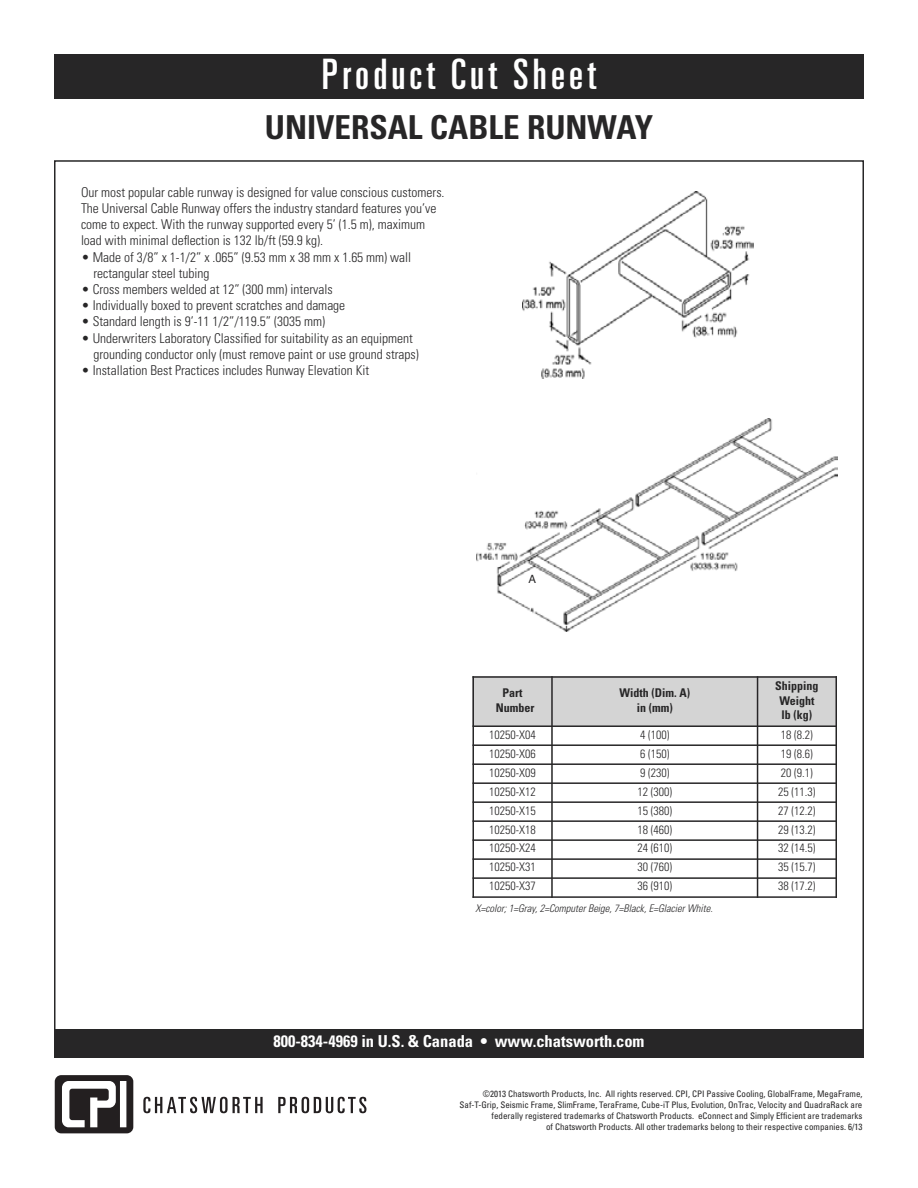
<style>
.page{position:relative;width:918px;height:1188px;background:#fff}
.page>*{position:absolute;margin:0;border:0;box-sizing:border-box;transform-origin:0 0}
.t1{font:ultra-condensed 42px "Univers LT Std";letter-spacing:.1em;color:#fff}
.t2{font:700 condensed 33px "Univers LT Std";color:#272627}
.t3{font:700 condensed 16.5px "Univers LT Std";color:#fff}
.t4{font:300 condensed 13.5px/16.2px "Univers LT Std";color:#272627}
.t5{font:300 condensed 12px "Univers LT Std";color:#272627}
.t6{font:700 condensed 12px/14.4px "Univers LT Std";color:#272627;text-align:center}
.t7{font:11.4px "Helvetica";color:#272627}
.t8{font:italic 300 condensed 10.5px "Univers LT Std";color:#272627}
.t9{font:condensed 9px/10.8px "Univers LT Std";color:#272627;text-align:right}
</style>
<div class="page">
<div style="left:54px;top:54px;width:810px;height:45px;background:#272627"></div>
<svg style="left:55px;top:1075px;width:78px;height:58px"></svg>
<svg style="left:143px;top:1097px;width:120px;height:16px"></svg>
<svg style="left:278px;top:1097px;width:88px;height:16px"></svg>
<div style="left:54px;top:1029px;width:810px;height:28px;background:#272627"></div>
<div style="left:472px;top:676px;width:80px;height:50px;background:#d4d4d4"></div>
<div style="left:552px;top:676px;width:206px;height:50px;background:#d4d4d4"></div>
<div style="left:758px;top:676px;width:79px;height:50px;background:#d4d4d4"></div>
<hr style="left:472px;top:676px;width:2px;height:222px;background:#272627">
<hr style="left:551px;top:676px;width:2px;height:222px;background:#272627">
<hr style="left:757px;top:676px;width:1px;height:222px;background:#272627">
<hr style="left:836px;top:676px;width:1px;height:222px;background:#272627">
<hr style="left:472px;top:676px;width:365px;height:2px;background:#272627">
<hr style="left:472px;top:725px;width:365px;height:2px;background:#272627">
<hr style="left:472px;top:744px;width:365px;height:2px;background:#272627">
<hr style="left:472px;top:763px;width:365px;height:2px;background:#272627">
<hr style="left:472px;top:782px;width:365px;height:2px;background:#272627">
<hr style="left:472px;top:801px;width:365px;height:2px;background:#272627">
<hr style="left:472px;top:820px;width:365px;height:2px;background:#272627">
<hr style="left:472px;top:839px;width:365px;height:2px;background:#272627">
<hr style="left:472px;top:858px;width:365px;height:2px;background:#272627">
<hr style="left:472px;top:877px;width:365px;height:2px;background:#272627">
<hr style="left:472px;top:896px;width:365px;height:2px;background:#272627">
<img style="left:477px;top:419px;width:361px;height:213px">
<img style="left:523px;top:191px;width:230px;height:187px">
<div style="left:528px;top:575px;width:9px;height:9px;background:#fff"></div>
<h1 class="t1" style="left:322px;top:59px;width:276px">Product Cut Sheet</h1>
<h2 class="t2" style="left:265px;top:115px;width:390px">UNIVERSAL CABLE RUNWAY</h2>
<p class="t4" style="left:81px;top:185px;width:365px">Our most popular cable runway is designed for value conscious customers.<br>The Universal Cable Runway offers the industry standard features you’ve come to expect. With the runway supported every 5’ (1.5 m), maximum load with minimal deflection is 132 lb/ft (59.9 kg).</p>
<p class="t4" style="left:93px;top:250px;width:319px;text-indent:-12px">• Made of 3/8” x 1-1/2” x .065” (9.53 mm x 38 mm x 1.65 mm) wall rectangular steel tubing</p>
<p class="t4" style="left:82px;top:282px;width:253px">• Cross members welded at 12” (300 mm) intervals</p>
<p class="t4" style="left:82px;top:299px;width:265px">• Individually boxed to prevent scratches and damage</p>
<p class="t4" style="left:82px;top:315px;width:245px">• Standard length is 9’-11 1/2”/119.5” (3035 mm)</p>
<p class="t4" style="left:93px;top:331px;width:327px;text-indent:-12px">• Underwriters Laboratory Classified for suitability as an equipment grounding conductor only (must remove paint or use ground straps)</p>
<p class="t4" style="left:82px;top:363px;width:289px">• Installation Best Practices includes Runway Elevation Kit</p>
<p class="t7" style="left:528px;top:573px;width:9px">A</p>
<p class="t6" style="left:496px;top:687px;width:40px">Part<br>Number</p>
<p class="t6" style="left:619px;top:687px;width:72px">Width (Dim. A) in (mm)</p>
<p class="t6" style="left:775px;top:680px;width:45px">Shipping<br>Weight lb (kg)</p>
<p class="t5" style="left:489px;top:730px;width:48px">10250-X04</p>
<p class="t5" style="left:640px;top:730px;width:31px">4 (100)</p>
<p class="t5" style="left:781px;top:730px;width:33px">18 (8.2)</p>
<p class="t5" style="left:489px;top:749px;width:48px">10250-X06</p>
<p class="t5" style="left:640px;top:749px;width:31px">6 (150)</p>
<p class="t5" style="left:781px;top:749px;width:33px">19 (8.6)</p>
<p class="t5" style="left:489px;top:768px;width:48px">10250-X09</p>
<p class="t5" style="left:640px;top:768px;width:31px">9 (230)</p>
<p class="t5" style="left:781px;top:768px;width:33px">20 (9.1)</p>
<p class="t5" style="left:489px;top:787px;width:48px">10250-X12</p>
<p class="t5" style="left:637px;top:787px;width:36px">12 (300)</p>
<p class="t5" style="left:778px;top:787px;width:39px">25 (11.3)</p>
<p class="t5" style="left:489px;top:806px;width:48px">10250-X15</p>
<p class="t5" style="left:637px;top:806px;width:36px">15 (380)</p>
<p class="t5" style="left:778px;top:806px;width:39px">27 (12.2)</p>
<p class="t5" style="left:489px;top:825px;width:48px">10250-X18</p>
<p class="t5" style="left:637px;top:825px;width:36px">18 (460)</p>
<p class="t5" style="left:778px;top:825px;width:39px">29 (13.2)</p>
<p class="t5" style="left:489px;top:844px;width:48px">10250-X24</p>
<p class="t5" style="left:637px;top:844px;width:36px">24 (610)</p>
<p class="t5" style="left:778px;top:844px;width:39px">32 (14.5)</p>
<p class="t5" style="left:489px;top:863px;width:48px">10250-X31</p>
<p class="t5" style="left:637px;top:863px;width:36px">30 (760)</p>
<p class="t5" style="left:778px;top:863px;width:39px">35 (15.7)</p>
<p class="t5" style="left:489px;top:882px;width:48px">10250-X37</p>
<p class="t5" style="left:637px;top:882px;width:36px">36 (910)</p>
<p class="t5" style="left:778px;top:882px;width:39px">38 (17.2)</p>
<p class="t8" style="left:475px;top:904px;width:239px">X=color; 1=Gray, 2=Computer Beige, 7=Black, E=Glacier White.</p>
<p class="t3" style="left:273px;top:1035px;width:373px">800-834-4969 in U.S. &amp; Canada • www.chatsworth.com</p>
<p class="t9" style="left:460px;top:1089px;width:404px">©2013 Chatsworth Products, Inc. All rights reserved. CPI, CPI Passive Cooling, GlobalFrame, MegaFrame, Saf-T-Grip, Seismic Frame, SlimFrame, TeraFrame, Cube-iT Plus, Evolution, OnTrac, Velocity and QuadraRack are federally registered trademarks of Chatsworth Products. eConnect and Simply Efficient are trademarks<br>of Chatsworth Products. All other trademarks belong to their respective companies. 6/13</p>
</div>
